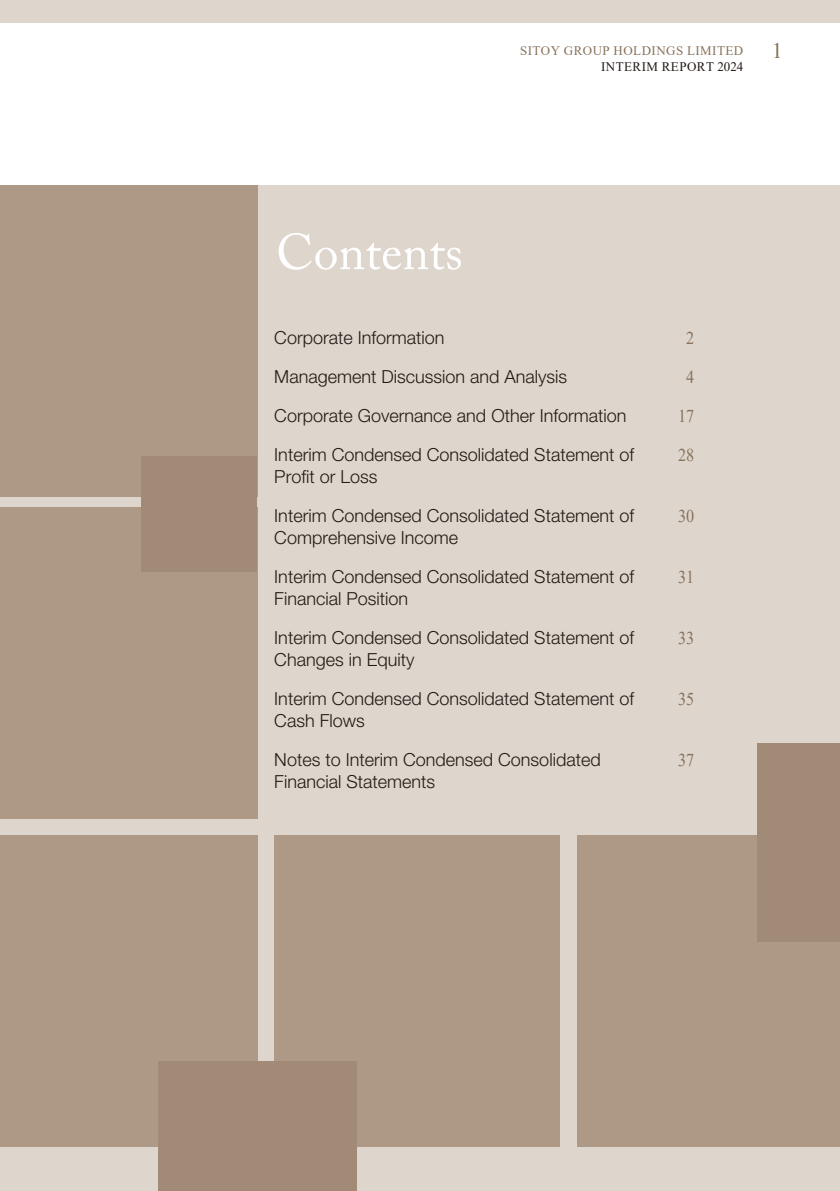
<style>
.page{position:relative;width:840px;height:1191px;background:#fff}
.page>*{position:absolute;margin:0;border:0;box-sizing:border-box;transform-origin:0 0}
.t1{font:50px "Adobe Caslon Pro";color:#fff}
.t2{font:22px "Times New Roman";color:#88725b}
.t3{font:300 18px/22px "Helvetica Neue LT Std";color:#231916}
.t4{font:18px "Times New Roman";color:#88725b;scale:.9 1}
.t5{font:13px "Times New Roman";letter-spacing:.035em;color:#88725b}
.t6{font:13px "Times New Roman";letter-spacing:.035em;color:#231916}
</style>
<div class="page">
<div style="left:0;top:0;width:839px;height:23px;background:#ded6cd"></div>
<div style="left:0;top:185px;width:839px;height:1006px;background:#ded6cd"></div>
<div style="left:0;top:185px;width:257px;height:312px;background:#ad9985"></div>
<div style="left:0;top:834px;width:257px;height:312px;background:#ad9985"></div>
<div style="left:576px;top:834px;width:263px;height:312px;background:#ad9985"></div>
<div style="left:0;top:507px;width:257px;height:312px;background:#ad9985"></div>
<div style="left:274px;top:834px;width:285px;height:312px;background:#ad9985"></div>
<div style="left:141px;top:456px;width:116px;height:116px;background:#a18b76"></div>
<div style="left:158px;top:1062px;width:198px;height:129px;background:#a18b76"></div>
<div style="left:757px;top:743px;width:82px;height:198px;background:#a18b76"></div>
<p class="t5" style="left:520px;top:41px;width:224px">SITOY GROUP HOLDINGS LIMITED</p>
<p class="t6" style="left:600px;top:57px;width:144px">INTERIM REPORT 2024</p>
<p class="t2" style="left:771px;top:35px;width:12px">1</p>
<h1 class="t1" style="left:276px;top:222px;width:188px">Contents</h1>
<p class="t3" style="left:274px;top:326px;width:172px">Corporate Information</p>
<p class="t4" style="left:685px;top:325px;width:10px">2</p>
<p class="t3" style="left:274px;top:365px;width:294px">Management Discussion and Analysis</p>
<p class="t4" style="left:685px;top:364px;width:10px">4</p>
<p class="t3" style="left:274px;top:404px;width:353px">Corporate Governance and Other Information</p>
<p class="t4" style="left:677px;top:403px;width:20px">17</p>
<p class="t3" style="left:274px;top:443px;width:361px">Interim Condensed Consolidated Statement of<br>Profit or Loss</p>
<p class="t4" style="left:677px;top:442px;width:20px">28</p>
<p class="t3" style="left:274px;top:504px;width:361px">Interim Condensed Consolidated Statement of<br>Comprehensive Income</p>
<p class="t4" style="left:677px;top:503px;width:20px">30</p>
<p class="t3" style="left:274px;top:565px;width:361px">Interim Condensed Consolidated Statement of<br>Financial Position</p>
<p class="t4" style="left:677px;top:564px;width:20px">31</p>
<p class="t3" style="left:274px;top:626px;width:361px">Interim Condensed Consolidated Statement of<br>Changes in Equity</p>
<p class="t4" style="left:677px;top:625px;width:20px">33</p>
<p class="t3" style="left:274px;top:687px;width:361px">Interim Condensed Consolidated Statement of<br>Cash Flows</p>
<p class="t4" style="left:677px;top:686px;width:20px">35</p>
<p class="t3" style="left:274px;top:748px;width:328px">Notes to Interim Condensed Consolidated<br>Financial Statements</p>
<p class="t4" style="left:677px;top:747px;width:20px">37</p>
</div>
